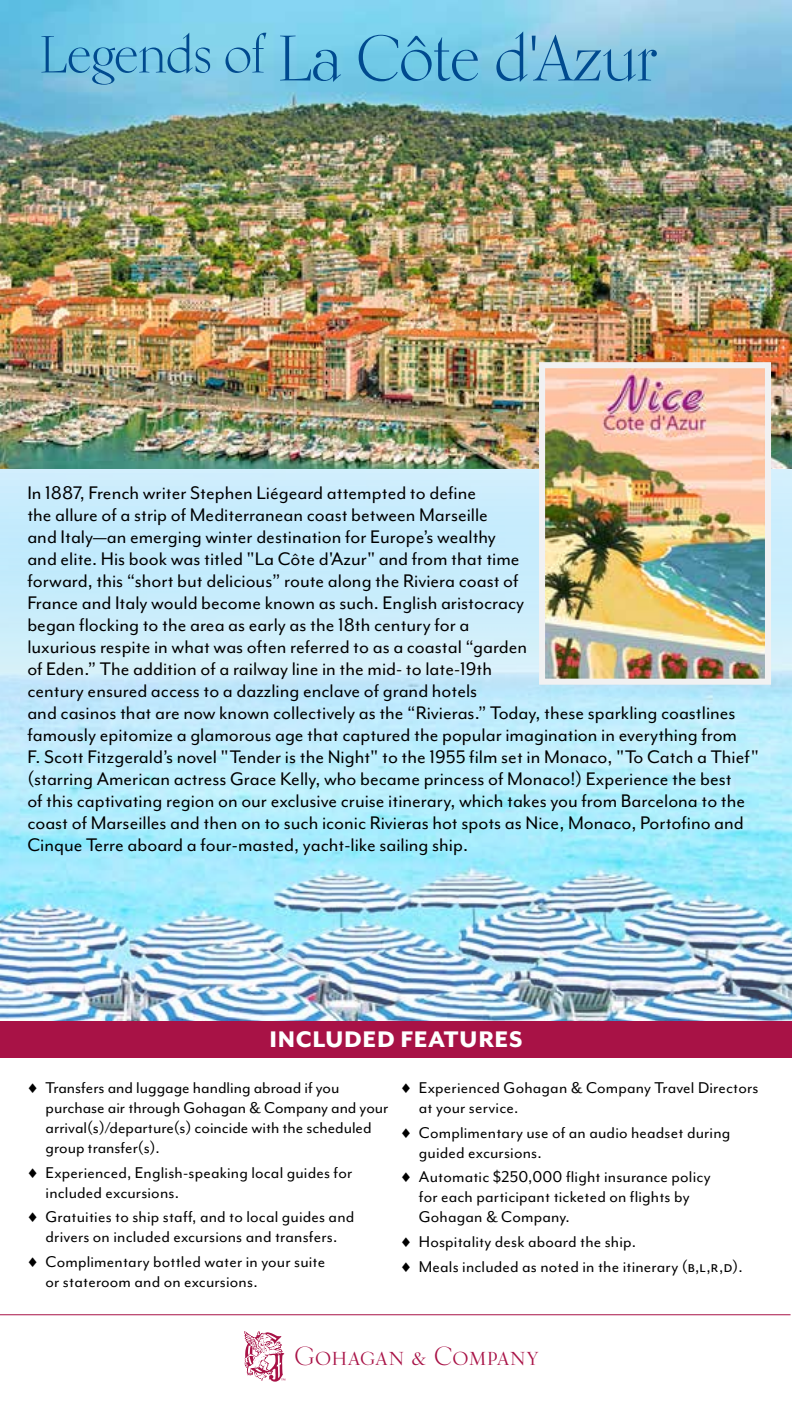
<style>
.page{position:relative;width:792px;height:1404px;background:#fff}
.page>*{position:absolute;margin:0;border:0;box-sizing:border-box;transform-origin:0 0}
.t1{font:64px "Kumlien Pro";letter-spacing:-.03em;color:#004a8f}
.t2{font:800 26px "Mr Eaves Mod OT";letter-spacing:.025em;color:#fff}
.t3{font:26px "Kumlien Pro";letter-spacing:.005em;color:#a81246}
.t4{font:21px/22px "Mr Eaves Mod OT";color:#000}
.t5{font:18px/20px "Mr Eaves Mod OT";letter-spacing:.01em;color:#000}
.s1{font-size:52px}
</style>
<div class="page">
<hr style="left:0;top:1314px;width:791px;height:1px;background:#a81246">
<svg style="left:244px;top:1331px;width:42px;height:51px"></svg>
<img style="left:0;top:469px;width:792px;height:552px">
<img style="left:0;top:0;width:792px;height:469px">
<img style="left:536px;top:359px;width:238px;height:329px">
<div style="left:0;top:1021px;width:792px;height:36px;background:#a81246"></div>
<h1 class="t1" style="left:39px;top:20px;width:621px"><span class="s1">Legends of</span> La Côte d'Azur</h1>
<p class="t4" style="left:27px;top:481px;width:733px">In 1887, French writer Stephen Liégeard attempted to define<br>the allure of a strip of Mediterranean coast between Marseille<br>and Italy—an emerging winter destination for Europe’s wealthy<br>and elite. His book was titled "La Côte d'Azur" and from that time<br>forward, this “short but delicious” route along the Riviera coast of<br>France and Italy would become known as such. English aristocracy<br>began flocking to the area as early as the 18th century for a<br>luxurious respite in what was often referred to as a coastal “garden<br>of Eden.” The addition of a railway line in the mid- to late-19th<br>century ensured access to a dazzling enclave of grand hotels<br>and casinos that are now known collectively as the “Rivieras.” Today, these sparkling coastlines famously epitomize a glamorous age that captured the popular imagination in everything from<br>F. Scott Fitzgerald’s novel "Tender is the Night" to the 1955 film set in Monaco, "To Catch a Thief" (starring American actress Grace Kelly, who became princess of Monaco!) Experience the best<br>of this captivating region on our exclusive cruise itinerary, which takes you from Barcelona to the coast of Marseilles and then on to such iconic Rivieras hot spots as Nice, Monaco, Portofino and Cinque Terre aboard a four-masted, yacht-like sailing ship.</p>
<p class="t2" style="left:270px;top:1024px;width:254px">INCLUDED FEATURES</p>
<p class="t5" style="left:46px;top:1078px;width:344px;text-indent:-18px">♦ Transfers and luggage handling abroad if you purchase air through Gohagan &amp; Company and your arrival(s)/departure(s) coincide with the scheduled group transfer(s).</p>
<p class="t5" style="left:46px;top:1162px;width:308px;text-indent:-18px">♦ Experienced, English-speaking local guides for included excursions.</p>
<p class="t5" style="left:28px;top:1207px;width:328px;text-align:center">♦ Gratuities to ship staff, and to local guides and drivers on included excursions and transfers.</p>
<p class="t5" style="left:46px;top:1252px;width:281px;text-indent:-18px">♦ Complimentary bottled water in your suite or stateroom and on excursions.</p>
<p class="t5" style="left:419px;top:1078px;width:341px;text-indent:-18px">♦ Experienced Gohagan &amp; Company Travel Directors at your service.</p>
<p class="t5" style="left:419px;top:1122px;width:313px;text-indent:-18px">♦ Complimentary use of an audio headset during guided excursions.</p>
<p class="t5" style="left:419px;top:1167px;width:293px;text-indent:-18px">♦ Automatic $250,000 flight insurance policy for each participant ticketed on flights by<br>Gohagan &amp; Company.</p>
<p class="t5" style="left:401px;top:1229px;width:343px;line-height:24.6px">♦ Hospitality desk aboard the ship.<br>♦ Meals included as noted in the itinerary (b,l,r,d).</p>
<p class="t3" style="left:294px;top:1340px;width:246px">Gohagan &amp; Company</p>
</div>
